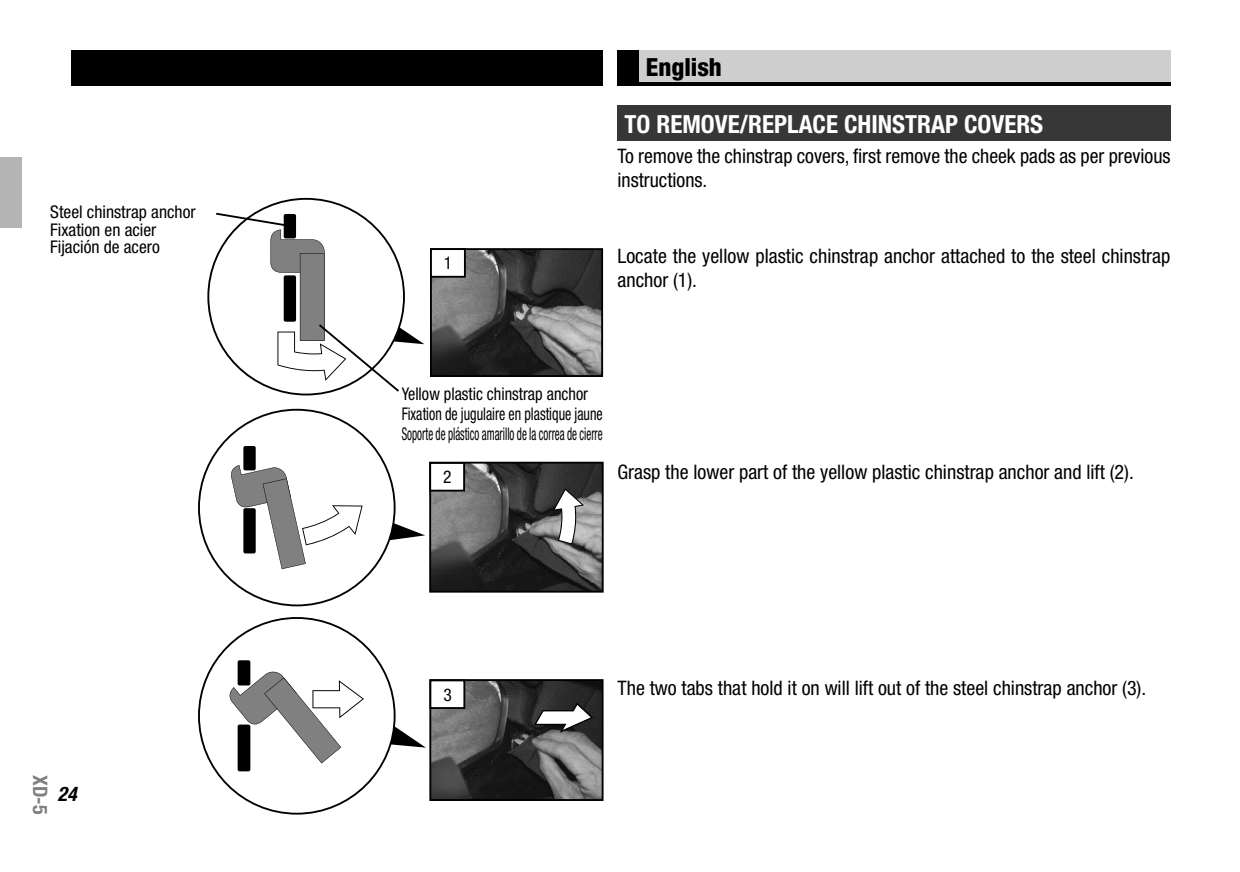
<style>
.page{position:relative;width:1240px;height:872px;background:#fff}
.page>*{position:absolute;margin:0;border:0;box-sizing:border-box;transform-origin:0 0}
.t1{font:700 condensed 25px "Helvetica Neue";color:#fff}
.t2{font:800 condensed 25px "Helvetica Neue";color:#000}
.t3{font:condensed 20px/24px "Helvetica Neue";color:#000}
.t4{font:700 condensed 20px "Helvetica Neue";color:#808080}
.t5{font:italic 700 condensed 20px "Helvetica Neue";color:#000}
.t6{font:condensed 17.5px/20px "Helvetica Neue";color:#000;scale:.93 1}
.t7{font:condensed 17.5px/17.5px "Helvetica Neue";color:#000}
</style>
<div class="page">
<div style="left:72px;top:51px;width:531px;height:35px;background:#000"></div>
<div style="left:617px;top:50px;width:553px;height:36px;background:#000"></div>
<div style="left:638px;top:50px;width:532px;height:32px;background:#cecece"></div>
<div style="left:0;top:157px;width:22px;height:71px;background:#b4b4b4"></div>
<div style="left:617px;top:106px;width:553px;height:35px;background:#373737"></div>
<img style="left:433px;top:251px;width:167px;height:123px">
<div style="left:430px;top:248px;width:173px;height:129px;border:2px solid #000"></div>
<svg style="left:388px;top:519px;width:37px;height:22px"></svg>
<div style="left:199px;top:409px;width:195px;height:196px;background:#fff;border-radius:50%"></div>
<div style="left:243px;top:446px;width:13px;height:24px;background:#000;border-radius:2px"></div>
<svg style="left:231px;top:465px;width:131px;height:104px"></svg>
<img style="left:432px;top:464px;width:168px;height:125px">
<svg style="left:553px;top:488px;width:31px;height:56px"></svg>
<div style="left:429px;top:461px;width:174px;height:131px;border:2px solid #000"></div>
<img style="left:432px;top:682px;width:168px;height:115px">
<svg style="left:532px;top:701px;width:62px;height:33px"></svg>
<div style="left:429px;top:679px;width:174px;height:121px;border:2px solid #000"></div>
<svg style="left:389px;top:722px;width:36px;height:25px"></svg>
<div style="left:199px;top:618px;width:195px;height:195px;background:#fff;border-radius:50%"></div>
<div style="left:238px;top:724px;width:12px;height:47px;background:#000;border-radius:2px"></div>
<div style="left:238px;top:660px;width:12px;height:25px;background:#000;border-radius:2px"></div>
<svg style="left:229px;top:671px;width:135px;height:92px"></svg>
<svg style="left:214px;top:211px;width:210px;height:182px"></svg>
<div style="left:431px;top:249px;width:34px;height:28px;background:#fff"></div>
<div style="left:430px;top:248px;width:36px;height:30px;border:2px solid #000"></div>
<div style="left:430px;top:463px;width:34px;height:27px;background:#fff"></div>
<div style="left:429px;top:462px;width:36px;height:29px;border:2px solid #000"></div>
<div style="left:430px;top:680px;width:34px;height:28px;background:#fff"></div>
<div style="left:429px;top:679px;width:36px;height:30px;border:2px solid #000"></div>
<p class="t7" style="left:50px;top:203px;width:147px">Steel chinstrap anchor<br>Fixation en acier<br>Fijación de acero</p>
<p class="t4" style="left:52px;top:774px;width:41px;rotate:90deg">XD-5</p>
<p class="t5" style="left:57px;top:781px;width:21px">24</p>
<p class="t7" style="left:444px;top:254px;width:10px">1</p>
<p class="t2" style="left:646px;top:52px;width:77px">English</p>
<p class="t1" style="left:624px;top:109px;width:420px">TO REMOVE/REPLACE CHINSTRAP COVERS</p>
<p class="t3" style="left:617px;top:143px;width:554px">To remove the chinstrap covers, first remove the cheek pads as per previous instructions.</p>
<p class="t3" style="left:617px;top:244px;width:554px">Locate the yellow plastic chinstrap anchor attached to the steel chinstrap anchor (1).</p>
<p class="t6" style="left:402px;top:383px;width:217px">Yellow plastic chinstrap anchor<br>Fixation de jugulaire en plastique jaune<br>Soporte de plástico amarillo de la correa de cierre</p>
<p class="t7" style="left:443px;top:468px;width:10px">2</p>
<p class="t3" style="left:617px;top:460px;width:518px">Grasp the lower part of the yellow plastic chinstrap anchor and lift (2).</p>
<p class="t7" style="left:443px;top:685px;width:10px">3</p>
<p class="t3" style="left:617px;top:676px;width:530px">The two tabs that hold it on will lift out of the steel chinstrap anchor (3).</p>
</div>
